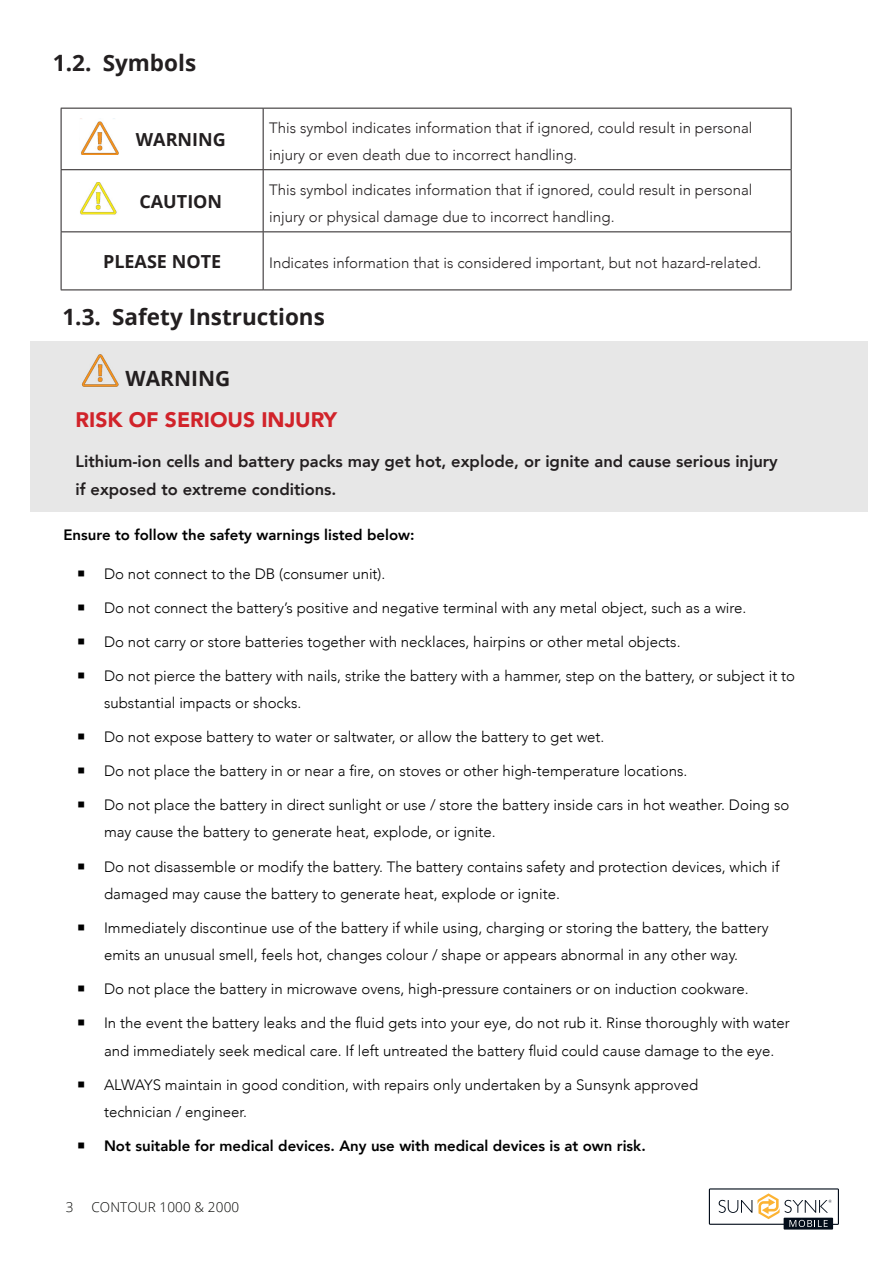
<style>
.page{position:relative;width:893px;height:1263px;background:#fff}
.page>*{position:absolute;margin:0;border:0;box-sizing:border-box;transform-origin:0 0}
.t1{font:700 22.5px "Open Sans";color:#231f20}
.Body_Text{font:900 21px "Avenir";color:#d1232a}
.Body_Text-2{font:700 21px "Open Sans";color:#231f20}
.Body_Text-3{font:700 18px "Open Sans";color:#231f20}
.Body_Text-4{font:800 16.5px/28.5px "Avenir";color:#231f20}
.t2{font:300 15px/27.3px "Avenir";color:#000}
.t3{font:300 15px/27px "Avenir";color:#231f20}
.Body_Paragraph_Sunsynk{font:800 15px "Avenir";color:#000}
.t4{font:300 13.5px "Open Sans";letter-spacing:.01em;color:#040503}
</style>
<div class="page">
<svg style="left:709px;top:1188px;width:130px;height:41px"></svg>
<hr style="left:61px;top:108px;width:202px;height:1px;background:#231f20">
<hr style="left:61px;top:109px;width:1px;height:60px;background:#231f20">
<hr style="left:263px;top:108px;width:528px;height:1px;background:#231f20">
<hr style="left:263px;top:109px;width:1px;height:60px;background:#231f20">
<hr style="left:791px;top:109px;width:1px;height:60px;background:#231f20">
<hr style="left:61px;top:169px;width:202px;height:1px;background:#231f20">
<hr style="left:61px;top:170px;width:1px;height:61px;background:#231f20">
<hr style="left:263px;top:169px;width:528px;height:1px;background:#231f20">
<hr style="left:263px;top:170px;width:1px;height:61px;background:#231f20">
<hr style="left:791px;top:170px;width:1px;height:61px;background:#231f20">
<hr style="left:61px;top:231px;width:202px;height:1px;background:#231f20">
<hr style="left:61px;top:232px;width:1px;height:58px;background:#231f20">
<hr style="left:263px;top:231px;width:528px;height:1px;background:#231f20">
<hr style="left:263px;top:232px;width:1px;height:58px;background:#231f20">
<hr style="left:791px;top:232px;width:1px;height:58px;background:#231f20">
<hr style="left:61px;top:290px;width:202px;height:1px;background:#231f20">
<hr style="left:263px;top:290px;width:528px;height:1px;background:#231f20">
<img style="left:81px;top:121px;width:38px;height:34px">
<img style="left:80px;top:182px;width:37px;height:33px">
<div style="left:30px;top:341px;width:837px;height:171px;background:#e7e7e7"></div>
<img style="left:81px;top:354px;width:38px;height:33px">
<p class="t1" style="left:53px;top:47px;width:145px">1.2. Symbols</p>
<p class="Body_Text-3" style="left:136px;top:127px;width:91px">WARNING</p>
<p class="t3" style="left:269px;top:114px;width:485px">This symbol indicates information that if ignored, could result in personal injury or even death due to incorrect handling.</p>
<p class="Body_Text-3" style="left:139px;top:188px;width:84px">CAUTION</p>
<p class="t3" style="left:269px;top:176px;width:485px">This symbol indicates information that if ignored, could result in personal injury or physical damage due to incorrect handling.</p>
<p class="Body_Text-3" style="left:103px;top:249px;width:120px">PLEASE NOTE</p>
<p class="t3" style="left:269px;top:250px;width:494px">Indicates information that is considered important, but not hazard-related.</p>
<p class="t1" style="left:62px;top:301px;width:264px">1.3. Safety Instructions</p>
<p class="Body_Text-2" style="left:125px;top:364px;width:106px">WARNING</p>
<p class="Body_Text" style="left:76px;top:402px;width:263px">RISK OF SERIOUS INJURY</p>
<p class="Body_Text-4" style="left:76px;top:447px;width:704px">Lithium-ion cells and battery packs may get hot, explode, or ignite and cause serious injury if exposed to extreme conditions.</p>
<p class="Body_Paragraph_Sunsynk" style="left:63px;top:523px;width:353px">Ensure to follow the safety warnings listed below:</p>
<p class="t2" style="left:104px;top:560px;width:283px">Do not connect to the DB (consumer unit).</p>
<p class="t2" style="left:104px;top:594px;width:644px">Do not connect the battery’s positive and negative terminal with any metal object, such as a wire.</p>
<p class="t2" style="left:104px;top:628px;width:578px">Do not carry or store batteries together with necklaces, hairpins or other metal objects.</p>
<p class="t2" style="left:104px;top:662px;width:693px">Do not pierce the battery with nails, strike the battery with a hammer, step on the battery, or subject it to substantial impacts or shocks.</p>
<p class="t2" style="left:104px;top:723px;width:502px">Do not expose battery to water or saltwater, or allow the battery to get wet.</p>
<p class="t2" style="left:104px;top:757px;width:585px">Do not place the battery in or near a fire, on stoves or other high-temperature locations.</p>
<p class="t2" style="left:104px;top:791px;width:687px">Do not place the battery in direct sunlight or use / store the battery inside cars in hot weather. Doing so may cause the battery to generate heat, explode, or ignite.</p>
<p class="t2" style="left:104px;top:853px;width:677px">Do not disassemble or modify the battery. The battery contains safety and protection devices, which if damaged may cause the battery to generate heat, explode or ignite.</p>
<p class="t2" style="left:104px;top:914px;width:666px">Immediately discontinue use of the battery if while using, charging or storing the battery, the battery emits an unusual smell, feels hot, changes colour / shape or appears abnormal in any other way.</p>
<p class="t2" style="left:104px;top:975px;width:646px">Do not place the battery in microwave ovens, high-pressure containers or on induction cookware.</p>
<p class="t2" style="left:104px;top:1009px;width:687px">In the event the battery leaks and the fluid gets into your eye, do not rub it. Rinse thoroughly with water and immediately seek medical care. If left untreated the battery fluid could cause damage to the eye.</p>
<p class="t2" style="left:104px;top:1071px;width:596px">ALWAYS maintain in good condition, with repairs only undertaken by a Sunsynk approved technician / engineer.</p>
<p class="Body_Paragraph_Sunsynk" style="left:104px;top:1134px;width:543px">Not suitable for medical devices. Any use with medical devices is at own risk.</p>
<p class="t4" style="left:66px;top:1198px;width:9px">3</p>
<p class="t4" style="left:91px;top:1198px;width:149px">CONTOUR 1000 &amp; 2000</p>
</div>
